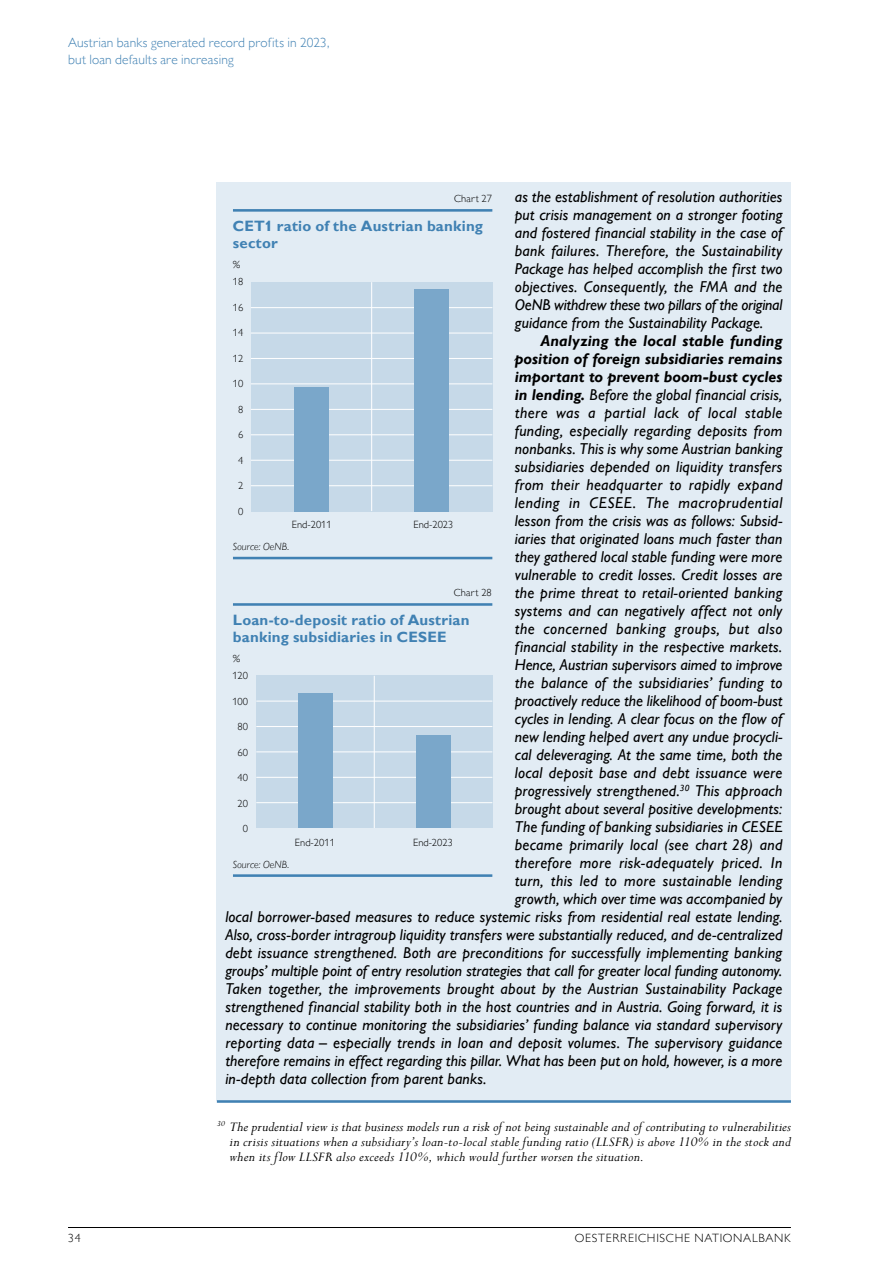
<style>
.page{position:relative;width:893px;height:1263px;background:#fff}
.page>*{position:absolute;margin:0;border:0;box-sizing:border-box;transform-origin:0 0}
.t1{font:italic 500 15.75px/18px "Gill Sans MT Pro";letter-spacing:.01em;color:#000;text-align:justify}
.t2{font:italic 700 15.75px "Gill Sans MT Pro";letter-spacing:.005em;color:#000}
.t3{font:italic 500 15.75px "Gill Sans MT Pro";letter-spacing:.03em;color:#000}
.t4{font:italic 500 15.75px "Gill Sans MT Pro";letter-spacing:.035em;color:#000}
.t5{font:italic 15px/15px "Perpetua Std";letter-spacing:.015em;color:#000;text-align:justify}
.t6{font:700 15px/17px "Gill Sans MT Pro";letter-spacing:.01em;color:#4081b3}
.t7{font:300 13.5px/16.5px "Gill Sans MT Pro";letter-spacing:.01em;color:#4081b3}
.t8{font:300 12px "Gill Sans MT Pro";letter-spacing:.06em;color:#000}
.t9{font:300 10.5px "Gill Sans MT Pro";color:#000}
.t10{font:italic 300 10.5px "Gill Sans MT Pro";letter-spacing:.01em;color:#000}
.s1{font-weight:700}
</style>
<div class="page">
<hr style="left:68px;top:1227px;width:723px;height:1px;background:#000">
<div style="left:217px;top:183px;width:574px;height:150px;background:#e2ecf4"></div>
<div style="left:217px;top:327px;width:574px;height:762px;background:#e2ecf4"></div>
<div style="left:217px;top:1073px;width:574px;height:28px;background:#e2ecf4"></div>
<hr style="left:217px;top:1100px;width:574px;height:3px;background:#4081b3">
<hr style="left:233px;top:209px;width:259px;height:3px;background:#4081b3">
<hr style="left:233px;top:557px;width:259px;height:2px;background:#4081b3">
<div style="left:251px;top:282px;width:241px;height:229px;background:#c6d9e8"></div>
<hr style="left:251px;top:307px;width:241px;height:1px;background:#fff">
<hr style="left:251px;top:333px;width:241px;height:1px;background:#fff">
<hr style="left:251px;top:358px;width:241px;height:1px;background:#fff">
<hr style="left:251px;top:383px;width:241px;height:1px;background:#fff">
<hr style="left:251px;top:409px;width:241px;height:1px;background:#fff">
<hr style="left:251px;top:434px;width:241px;height:1px;background:#fff">
<hr style="left:251px;top:460px;width:241px;height:1px;background:#fff">
<hr style="left:251px;top:485px;width:241px;height:1px;background:#fff">
<hr style="left:371px;top:282px;width:1px;height:229px;background:#fff">
<div style="left:294px;top:387px;width:34px;height:124px;background:#7aa7ca"></div>
<div style="left:415px;top:289px;width:34px;height:222px;background:#7aa7ca"></div>
<hr style="left:233px;top:603px;width:259px;height:3px;background:#4081b3">
<hr style="left:233px;top:874px;width:259px;height:3px;background:#4081b3">
<div style="left:256px;top:676px;width:236px;height:152px;background:#c6d9e8"></div>
<hr style="left:256px;top:701px;width:236px;height:1px;background:#fff">
<hr style="left:256px;top:726px;width:236px;height:1px;background:#fff">
<hr style="left:256px;top:751px;width:236px;height:1px;background:#fff">
<hr style="left:256px;top:777px;width:236px;height:1px;background:#fff">
<hr style="left:256px;top:802px;width:236px;height:1px;background:#fff">
<hr style="left:374px;top:676px;width:1px;height:152px;background:#fff">
<div style="left:298px;top:694px;width:34px;height:134px;background:#7aa7ca"></div>
<div style="left:416px;top:735px;width:34px;height:93px;background:#7aa7ca"></div>
<p class="t7" style="left:68px;top:34px;width:263px">Austrian banks generated record profits in 2023, but loan defaults are increasing</p>
<p class="t1" style="left:515px;top:188px;width:269px">as the establishment of resolution authorities put crisis management on a stronger footing and fostered financial stability in the case of bank failures. Therefore, the Sustainability Package has helped accomplish the first two objectives. Consequently, the FMA and the OeNB withdrew these two pillars of the original guidance from the Sustainability Package.</p>
<p class="t2" style="left:540px;top:331px;width:244px">Analyzing the local stable funding</p>
<p class="t2" style="left:515px;top:349px;width:269px">position of foreign subsidiaries remains</p>
<p class="t2" style="left:515px;top:367px;width:269px">important to prevent boom-bust cycles</p>
<p class="t1" style="left:515px;top:386px;width:269px"><span class="s1">in lending.</span> Before the global financial crisis,</p>
<p class="t3" style="left:515px;top:403px;width:269px">there was a partial lack of local stable</p>
<p class="t1" style="left:515px;top:422px;width:269px">funding, especially regarding deposits from</p>
<p class="t1" style="left:515px;top:440px;width:269px">nonbanks. This is why some Austrian banking</p>
<p class="t1" style="left:515px;top:458px;width:269px">subsidiaries depended on liquidity transfers</p>
<p class="t1" style="left:515px;top:476px;width:269px">from their headquarter to rapidly expand</p>
<p class="t4" style="left:515px;top:493px;width:269px">lending in CESEE. The macroprudential</p>
<p class="t1" style="left:515px;top:512px;width:269px">lesson from the crisis was as follows: Subsid-</p>
<p class="t1" style="left:515px;top:530px;width:269px">iaries that originated loans much faster than</p>
<p class="t1" style="left:515px;top:548px;width:269px">they gathered local stable funding were more</p>
<p class="t1" style="left:515px;top:566px;width:269px">vulnerable to credit losses. Credit losses are</p>
<p class="t1" style="left:515px;top:584px;width:269px">the prime threat to retail-oriented banking</p>
<p class="t1" style="left:515px;top:602px;width:269px">systems and can negatively affect not only</p>
<p class="t3" style="left:515px;top:619px;width:269px">the concerned banking groups, but also</p>
<p class="t1" style="left:515px;top:638px;width:269px">financial stability in the respective markets.</p>
<p class="t1" style="left:515px;top:656px;width:269px">Hence, Austrian supervisors aimed to improve</p>
<p class="t1" style="left:515px;top:674px;width:269px">the balance of the subsidiaries’ funding to</p>
<p class="t1" style="left:515px;top:692px;width:269px">proactively reduce the likelihood of boom-bust</p>
<p class="t1" style="left:515px;top:710px;width:269px">cycles in lending. A clear focus on the flow of</p>
<p class="t1" style="left:515px;top:728px;width:269px">new lending helped avert any undue procycli-</p>
<p class="t1" style="left:515px;top:746px;width:269px">cal deleveraging. At the same time, both the</p>
<p class="t1" style="left:515px;top:764px;width:269px">local deposit base and debt issuance were</p>
<p class="t1" style="left:515px;top:782px;width:269px">progressively strengthened.<sup>30</sup> This approach</p>
<p class="t1" style="left:515px;top:800px;width:269px">brought about several positive developments:</p>
<p class="t1" style="left:515px;top:818px;width:269px">The funding of banking subsidiaries in CESEE</p>
<p class="t1" style="left:515px;top:836px;width:269px">became primarily local (see chart 28) and</p>
<p class="t1" style="left:515px;top:854px;width:269px">therefore more risk-adequately priced. In</p>
<p class="t1" style="left:515px;top:872px;width:269px">turn, this led to more sustainable lending</p>
<p class="t1" style="left:515px;top:890px;width:269px">growth, which over time was accompanied by</p>
<p class="t1" style="left:225px;top:908px;width:559px">local borrower-based measures to reduce systemic risks from residential real estate lending.</p>
<p class="t1" style="left:225px;top:926px;width:559px">Also, cross-border intragroup liquidity transfers were substantially reduced, and de-centralized</p>
<p class="t1" style="left:225px;top:944px;width:558px">debt issuance strengthened. Both are preconditions for successfully implementing banking</p>
<p class="t1" style="left:225px;top:962px;width:558px">groups’ multiple point of entry resolution strategies that call for greater local funding autonomy.</p>
<p class="t1" style="left:225px;top:980px;width:559px">Taken together, the improvements brought about by the Austrian Sustainability Package</p>
<p class="t1" style="left:225px;top:998px;width:558px">strengthened financial stability both in the host countries and in Austria. Going forward, it is</p>
<p class="t1" style="left:225px;top:1016px;width:559px">necessary to continue monitoring the subsidiaries’ funding balance via standard supervisory</p>
<p class="t1" style="left:225px;top:1034px;width:559px">reporting data – especially trends in loan and deposit volumes. The supervisory guidance</p>
<p class="t1" style="left:225px;top:1052px;width:558px">therefore remains in effect regarding this pillar. What has been put on hold, however, is a more</p>
<p class="t1" style="left:225px;top:1070px;width:263px">in-depth data collection from parent banks.</p>
<p class="t5" style="left:230px;top:1120px;width:563px;text-indent:-13px"><sup>30</sup> The prudential view is that business models run a risk of not being sustainable and of contributing to vulnerabilities in crisis situations when a subsidiary’s loan-to-local stable funding ratio (LLSFR) is above 110% in the stock and when its flow LLSFR also exceeds 110%, which would further worsen the situation.</p>
<p class="t9" style="left:454px;top:192px;width:39px">Chart 27</p>
<p class="t6" style="left:233px;top:217px;width:251px">CET1 ratio of the Austrian banking sector</p>
<p class="t10" style="left:233px;top:258px;width:9px">%</p>
<p class="t9" style="left:233px;top:275px;width:12px">18</p>
<p class="t9" style="left:233px;top:301px;width:12px">16</p>
<p class="t9" style="left:233px;top:326px;width:12px">14</p>
<p class="t9" style="left:233px;top:352px;width:12px">12</p>
<p class="t9" style="left:233px;top:377px;width:12px">10</p>
<p class="t9" style="left:238px;top:403px;width:7px">8</p>
<p class="t9" style="left:238px;top:428px;width:7px">6</p>
<p class="t9" style="left:238px;top:454px;width:7px">4</p>
<p class="t9" style="left:238px;top:479px;width:7px">2</p>
<p class="t9" style="left:238px;top:505px;width:7px">0</p>
<p class="t9" style="left:292px;top:518px;width:42px">End-2011</p>
<p class="t9" style="left:413px;top:518px;width:42px">End-2023</p>
<p class="t10" style="left:233px;top:540px;width:58px">Source: OeNB.</p>
<p class="t9" style="left:454px;top:586px;width:40px">Chart 28</p>
<p class="t6" style="left:233px;top:611px;width:238px">Loan-to-deposit ratio of Austrian banking subsidiaries in CESEE</p>
<p class="t10" style="left:233px;top:652px;width:9px">%</p>
<p class="t9" style="left:232px;top:669px;width:17px">120</p>
<p class="t9" style="left:232px;top:695px;width:17px">100</p>
<p class="t9" style="left:238px;top:720px;width:12px">80</p>
<p class="t9" style="left:238px;top:746px;width:12px">60</p>
<p class="t9" style="left:238px;top:771px;width:12px">40</p>
<p class="t9" style="left:238px;top:797px;width:12px">20</p>
<p class="t9" style="left:243px;top:822px;width:7px">0</p>
<p class="t9" style="left:295px;top:836px;width:42px">End-2011</p>
<p class="t9" style="left:413px;top:836px;width:42px">End-2023</p>
<p class="t10" style="left:233px;top:858px;width:58px">Source: OeNB.</p>
<p class="t8" style="left:68px;top:1231px;width:14px">34</p>
<p class="t8" style="left:575px;top:1231px;width:218px">OESTERREICHISCHE NATIONALBANK</p>
</div>
